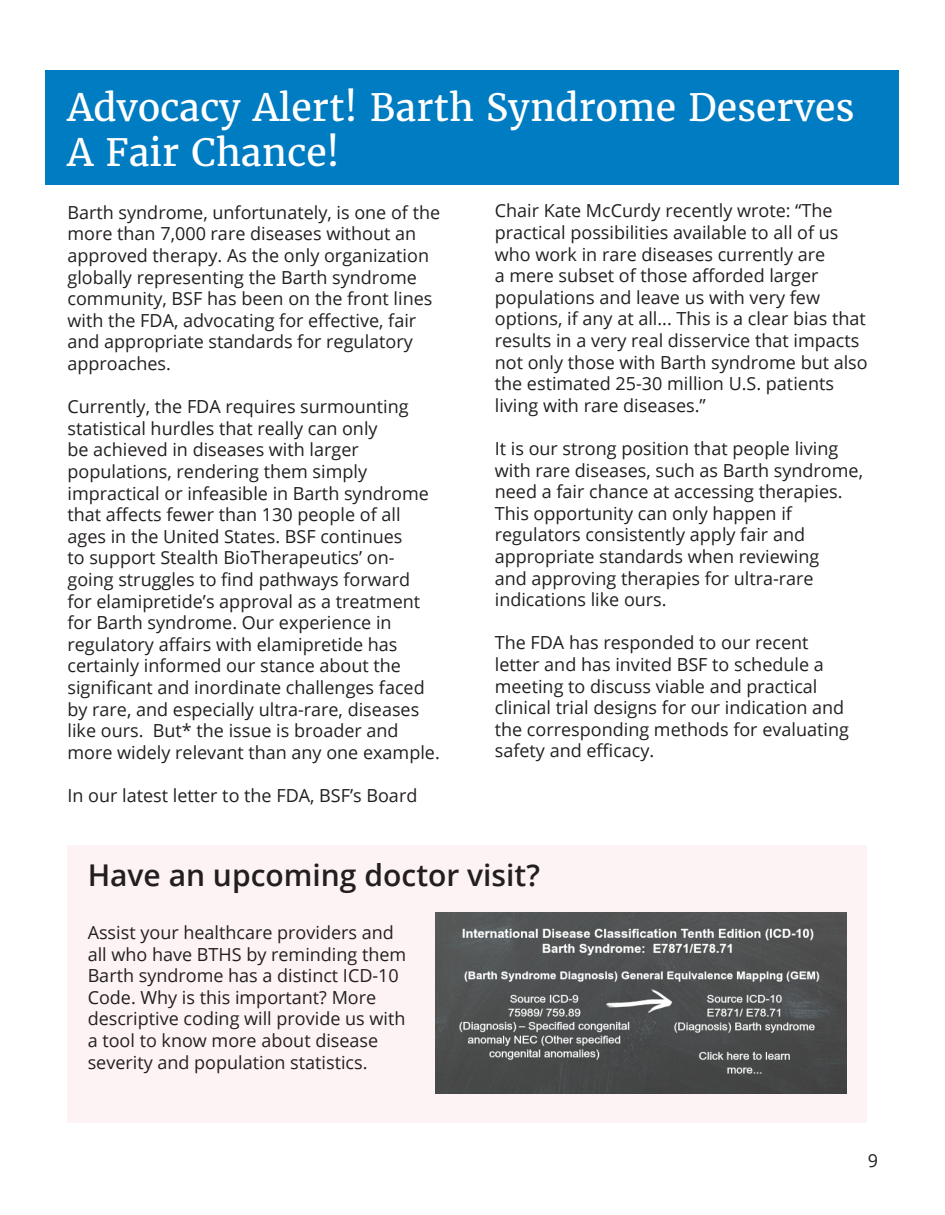
<style>
.page{position:relative;width:945px;height:1215px;background:#fff}
.page>*{position:absolute;margin:0;border:0;box-sizing:border-box;transform-origin:0 0}
.t1{font:37.5px/45px "Merriweather";color:#fff}
.t2{font:600 30px "Open Sans";color:#231f20}
.t3{font:18px/21.6px "Open Sans";color:#231f20}
</style>
<div class="page">
<div style="left:46px;top:70px;width:853px;height:115px;background:#007cc2"></div>
<div style="left:68px;top:845px;width:799px;height:278px;background:#fdf3f4"></div>
<img style="left:436px;top:912px;width:410px;height:182px">
<h1 class="t1" style="left:68px;top:85px;width:789px">Advocacy Alert! Barth Syndrome Deserves<br>A Fair Chance!</h1>
<p class="t3" style="left:68px;top:201px;width:374px">Barth syndrome, unfortunately, is one of the more than 7,000 rare diseases without an approved therapy. As the only organization globally representing the Barth syndrome community, BSF has been on the front lines with the FDA, advocating for effective, fair and appropriate standards for regulatory approaches.</p>
<p class="t3" style="left:68px;top:395px;width:374px">Currently, the FDA requires surmounting statistical hurdles that really can only<br>be achieved in diseases with larger populations, rendering them simply impractical or infeasible in Barth syndrome that affects fewer than 130 people of all ages in the United States. BSF continues<br>to support Stealth BioTherapeutics’ on&shy;going struggles to find pathways forward<br>for elamipretide’s approval as a treatment for Barth syndrome. Our experience in regulatory affairs with elamipretide has certainly informed our stance about the significant and inordinate challenges faced by rare, and especially ultra-rare, diseases like ours. But* the issue is broader and more widely relevant than any one example.</p>
<p class="t3" style="left:68px;top:784px;width:351px">In our latest letter to the FDA, BSF’s Board</p>
<p class="t3" style="left:495px;top:200px;width:374px">Chair Kate McCurdy recently wrote: “The practical possibilities available to all of us who work in rare diseases currently are<br>a mere subset of those afforded larger populations and leave us with very few options, if any at all... This is a clear bias that results in a very real disservice that impacts not only those with Barth syndrome but also the estimated 25-30 million U.S. patients living with rare diseases.”</p>
<p class="t3" style="left:495px;top:437px;width:370px">It is our strong position that people living with rare diseases, such as Barth syndrome, need a fair chance at accessing therapies.<br>This opportunity can only happen if regulators consistently apply fair and appropriate standards when reviewing<br>and approving therapies for ultra-rare indications like ours.</p>
<p class="t3" style="left:495px;top:632px;width:356px">The FDA has responded to our recent letter and has invited BSF to schedule a meeting to discuss viable and practical clinical trial designs for our indication and the corresponding methods for evaluating safety and efficacy.</p>
<h2 class="t2" style="left:88px;top:854px;width:454px">Have an upcoming doctor visit?</h2>
<p class="t3" style="left:88px;top:921px;width:320px">Assist your healthcare providers and all who have BTHS by reminding them Barth syndrome has a distinct ICD-10<br>Code. Why is this important? More descriptive coding will provide us with a tool to know more about disease severity and population statistics.</p>
<p class="t3" style="left:868px;top:1149px;width:12px">9</p>
</div>
